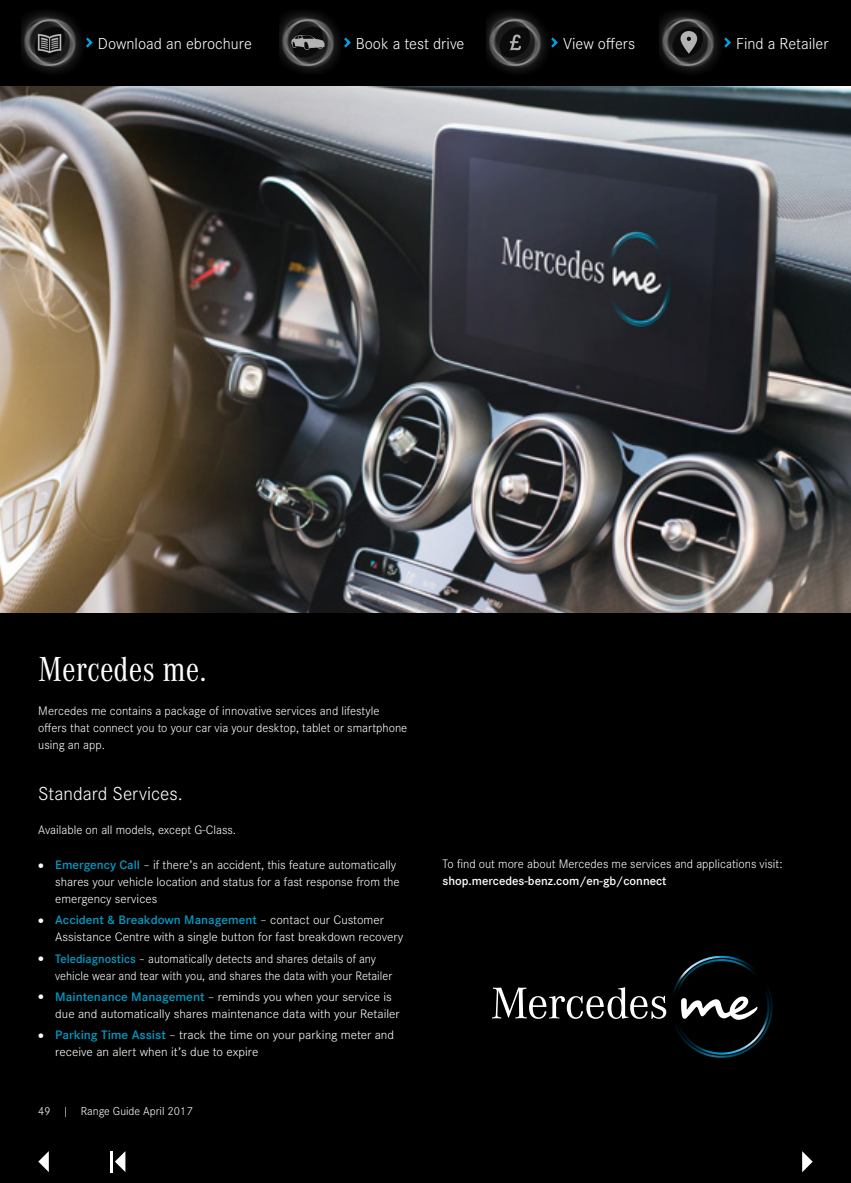
<style>
.page{position:relative;width:851px;height:1183px;background:#fff}
.page>*{position:absolute;margin:0;border:0;box-sizing:border-box;transform-origin:0 0}
.t1{font:36px "Corporate A Cond Pro";color:#fff}
.t2{font:300 19.5px "Corporate S";color:#fff}
.t3{font:300 16.5px "Corporate S";color:#fff}
.t4{font:300 12.75px/17px "Corporate S";color:#fff}
.t5{font:300 12.75px/17px "Corporate S";color:#fff;scale:1.05 1}
.t6{font:300 12.75px/17px "Corporate S";color:#fff;scale:1.04 1}
.t7{font:600 12.75px "Corporate S";color:#fff}
.t8{font:300 12px "Corporate S";color:#fff}
.s1{font-weight:600;color:#009cc5}
</style>
<div class="page">
<div style="left:0;top:1140px;width:850px;height:42px;background:#000"></div>
<div style="left:0;top:606px;width:850px;height:534px;background:#000"></div>
<svg style="left:492px;top:955px;width:280px;height:102px"></svg>
<img style="left:0;top:0;width:850px;height:612px">
<svg style="left:802px;top:1150px;width:10px;height:21px"></svg>
<svg style="left:38px;top:1150px;width:11px;height:21px"></svg>
<svg style="left:115px;top:1150px;width:10px;height:21px"></svg>
<hr style="left:111px;top:1150px;width:2px;height:21px;background:#fff">
<img style="left:486px;top:0;width:68px;height:85px">
<svg style="left:551px;top:37px;width:7px;height:11px"></svg>
<img style="left:279px;top:0;width:68px;height:85px">
<svg style="left:344px;top:37px;width:7px;height:11px"></svg>
<img style="left:659px;top:0;width:68px;height:85px">
<svg style="left:724px;top:37px;width:6px;height:11px"></svg>
<img style="left:21px;top:0;width:68px;height:85px">
<svg style="left:86px;top:37px;width:7px;height:11px"></svg>
<p class="t3" style="left:98px;top:34px;width:155px">Download an ebrochure</p>
<p class="t3" style="left:356px;top:34px;width:110px">Book a test drive</p>
<p class="t3" style="left:563px;top:34px;width:74px">View offers</p>
<p class="t3" style="left:736px;top:34px;width:94px">Find a Retailer</p>
<h1 class="t1" style="left:38px;top:643px;width:170px">Mercedes me.</h1>
<p class="t4" style="left:38px;top:702px;width:370px">Mercedes me contains a package of innovative services and lifestyle offers that connect you to your car via your desktop, tablet or smartphone using an app.</p>
<h2 class="t2" style="left:38px;top:782px;width:146px">Standard Services.</h2>
<p class="t4" style="left:38px;top:821px;width:199px">Available on all models, except G-Class.</p>
<p class="t4" style="left:55px;top:856px;width:346px"><span class="s1">Emergency Call</span> – if there’s an accident, this feature automatically shares your vehicle location and status for a fast response from the emergency services</p>
<p class="t6" style="left:55px;top:911px;width:336px"><span class="s1">Accident &amp; Breakdown Management</span> – contact our Customer<br>Assistance Centre with a single button for fast breakdown recovery</p>
<p class="t4" style="left:55px;top:949px;width:338px"><span class="s1">Telediagnostics</span> – automatically detects and shares details of any vehicle wear and tear with you, and shares the data with your Retailer</p>
<p class="t5" style="left:55px;top:988px;width:329px"><span class="s1">Maintenance Management</span> – reminds you when your service is due and automatically shares maintenance data with your Retailer</p>
<p class="t5" style="left:55px;top:1026px;width:324px"><span class="s1">Parking Time Assist</span> – track the time on your parking meter and receive an alert when it’s due to expire</p>
<p class="t8" style="left:38px;top:1103px;width:156px">49 | Range Guide April 2017</p>
<p class="t4" style="left:442px;top:855px;width:341px">To find out more about Mercedes me services and applications visit:</p>
<p class="t7" style="left:442px;top:873px;width:225px">shop.mercedes-benz.com/en-gb/connect</p>
</div>
